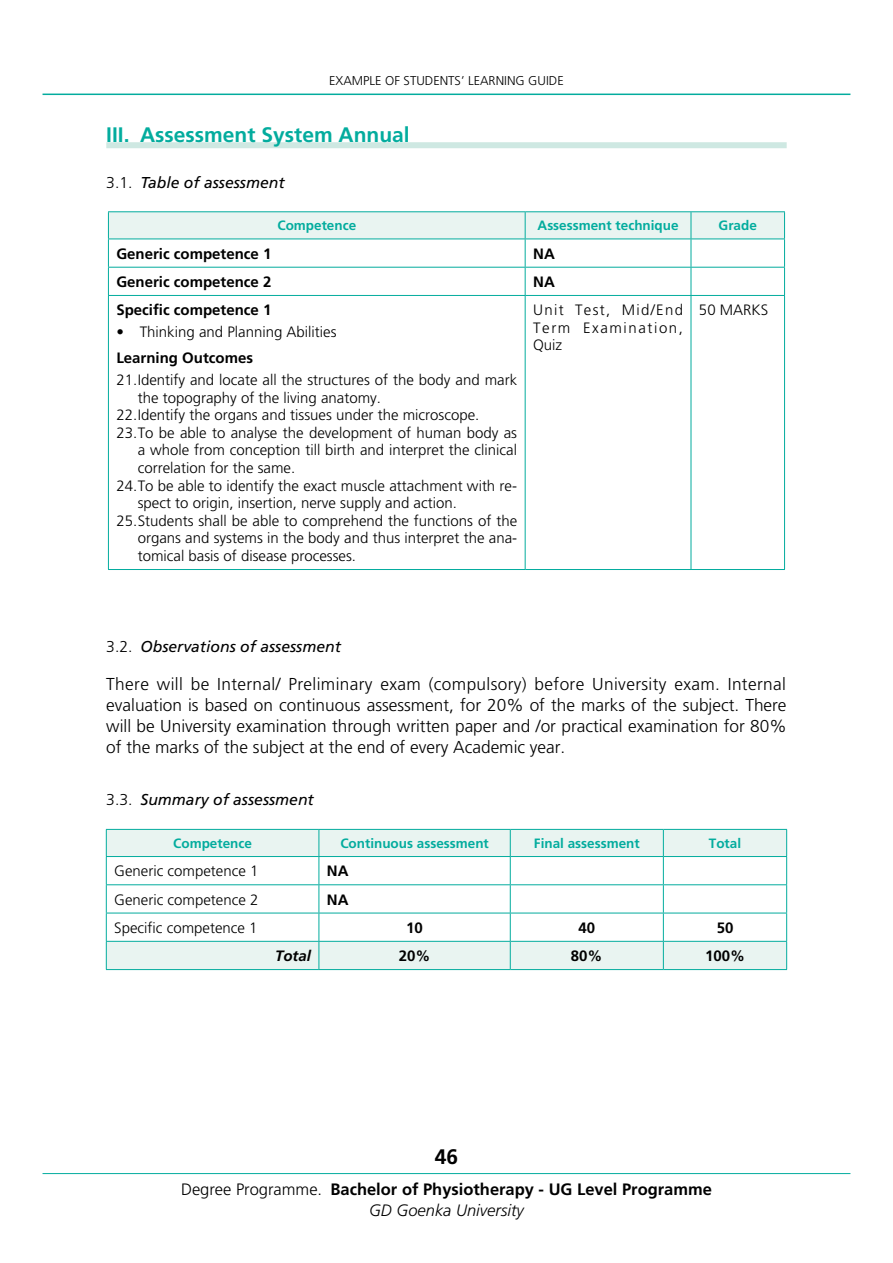
<style>
.page{position:relative;width:893px;height:1263px;background:#fff}
.page>*{position:absolute;margin:0;border:0;box-sizing:border-box;transform-origin:0 0}
.t1{font:700 21px "Frutiger LT Std";color:#03ac9e}
.t2{font:700 21px "Frutiger LT Std";color:#000}
.t3{font:300 17.25px/20.9px "Frutiger LT Std";color:#000;text-align:justify}
.t4{font:700 16.5px/21px "Frutiger LT Std";color:#000;text-align:center}
.t5{font:italic 15.75px "Frutiger LT Std";color:#000}
.t6{font:300 15px/17.5px "Frutiger LT Std";color:#000;text-align:justify}
.t7{font:700 15px "Frutiger LT Std";color:#000}
.t8{font:italic 700 15px "Frutiger LT Std";color:#000}
.t9{font:700 13.5px "Frutiger LT Std";color:#03ac9e}
.t10{font:300 12.75px "Frutiger LT Std";color:#000}
.s1{font-weight:300;font-style:normal}
.s2{font-weight:300}
.s3{font-weight:300;font-style:italic}
</style>
<div class="page">
<hr style="left:43px;top:94px;width:807px;height:1px;background:#03ac9e">
<hr style="left:43px;top:1173px;width:807px;height:1px;background:#03ac9e">
<div style="left:106px;top:142px;width:681px;height:6px;background:#cee8e2"></div>
<hr style="left:108px;top:211px;width:417px;height:1px;background:#03ac9e">
<hr style="left:525px;top:211px;width:166px;height:1px;background:#03ac9e">
<hr style="left:691px;top:211px;width:94px;height:1px;background:#03ac9e">
<svg style="left:108px;top:212px;width:677px;height:83px"></svg>
<hr style="left:108px;top:295px;width:417px;height:1px;background:#03ac9e">
<hr style="left:108px;top:296px;width:1px;height:273px;background:#03ac9e">
<hr style="left:525px;top:295px;width:166px;height:1px;background:#03ac9e">
<hr style="left:525px;top:296px;width:1px;height:273px;background:#03ac9e">
<hr style="left:691px;top:295px;width:94px;height:1px;background:#03ac9e">
<hr style="left:691px;top:296px;width:1px;height:273px;background:#03ac9e">
<hr style="left:784px;top:296px;width:1px;height:273px;background:#03ac9e">
<hr style="left:108px;top:569px;width:417px;height:1px;background:#03ac9e">
<hr style="left:525px;top:569px;width:166px;height:1px;background:#03ac9e">
<hr style="left:691px;top:569px;width:94px;height:1px;background:#03ac9e">
<svg style="left:107px;top:830px;width:679px;height:139px"></svg>
<hr style="left:106px;top:829px;width:213px;height:1px;background:#03ac9e">
<hr style="left:319px;top:829px;width:191px;height:1px;background:#03ac9e">
<hr style="left:510px;top:829px;width:153px;height:1px;background:#03ac9e">
<hr style="left:663px;top:829px;width:124px;height:1px;background:#03ac9e">
<hr style="left:106px;top:856px;width:213px;height:1px;background:#03ac9e">
<hr style="left:319px;top:856px;width:191px;height:1px;background:#03ac9e">
<hr style="left:510px;top:856px;width:153px;height:1px;background:#03ac9e">
<hr style="left:663px;top:856px;width:124px;height:1px;background:#03ac9e">
<hr style="left:106px;top:884px;width:213px;height:1px;background:#03ac9e">
<hr style="left:319px;top:884px;width:191px;height:1px;background:#03ac9e">
<hr style="left:510px;top:884px;width:153px;height:1px;background:#03ac9e">
<hr style="left:663px;top:884px;width:124px;height:1px;background:#03ac9e">
<hr style="left:106px;top:913px;width:213px;height:1px;background:#03ac9e">
<hr style="left:319px;top:913px;width:191px;height:1px;background:#03ac9e">
<hr style="left:510px;top:913px;width:153px;height:1px;background:#03ac9e">
<hr style="left:663px;top:913px;width:124px;height:1px;background:#03ac9e">
<hr style="left:106px;top:941px;width:213px;height:1px;background:#03ac9e">
<svg style="left:106px;top:830px;width:1px;height:139px"></svg>
<hr style="left:319px;top:941px;width:191px;height:1px;background:#03ac9e">
<svg style="left:319px;top:830px;width:1px;height:139px"></svg>
<hr style="left:510px;top:941px;width:153px;height:1px;background:#03ac9e">
<svg style="left:510px;top:830px;width:1px;height:139px"></svg>
<hr style="left:663px;top:941px;width:124px;height:1px;background:#03ac9e">
<svg style="left:663px;top:830px;width:1px;height:139px"></svg>
<svg style="left:786px;top:830px;width:1px;height:139px"></svg>
<hr style="left:106px;top:969px;width:213px;height:1px;background:#03ac9e">
<hr style="left:319px;top:969px;width:191px;height:1px;background:#03ac9e">
<hr style="left:510px;top:969px;width:153px;height:1px;background:#03ac9e">
<hr style="left:663px;top:969px;width:124px;height:1px;background:#03ac9e">
<p class="t10" style="left:329px;top:73px;width:23px">Example</p>
<p class="t10" style="left:385px;top:73px;width:33px">of Students</p>
<p class="t10" style="left:461px;top:73px;width:21px">’ Learning</p>
<p class="t10" style="left:528px;top:73px;width:17px">Guide</p>
<h1 class="t1" style="left:106px;top:123px;width:305px">III. Assessment System Annual</h1>
<p class="t5" style="left:106px;top:173px;width:180px"><span class="s1">3.1.</span> Table of assessment</p>
<p class="t9" style="left:277px;top:218px;width:80px">Competence</p>
<p class="t9" style="left:538px;top:218px;width:142px">Assessment technique</p>
<p class="t9" style="left:719px;top:218px;width:40px">Grade</p>
<p class="t7" style="left:116px;top:245px;width:157px">Generic competence 1</p>
<p class="t7" style="left:533px;top:245px;width:23px">NA</p>
<p class="t7" style="left:116px;top:273px;width:157px">Generic competence 2</p>
<p class="t7" style="left:533px;top:273px;width:23px">NA</p>
<p class="t7" style="left:116px;top:301px;width:157px">Specific competence 1</p>
<p class="t6" style="left:116px;top:323px;width:222px">• Thinking and Planning Abilities</p>
<p class="t7" style="left:116px;top:349px;width:138px">Learning Outcomes</p>
<p class="t6" style="left:116px;top:371px;width:402px">21.Identify and locate all the structures of the body and mark</p>
<p class="t6" style="left:138px;top:389px;width:245px">the topography of the living anatomy.</p>
<p class="t6" style="left:116px;top:406px;width:364px">22.Identify the organs and tissues under the microscope.</p>
<p class="t6" style="left:116px;top:424px;width:402px">23.To be able to analyse the development of human body as</p>
<p class="t6" style="left:138px;top:442px;width:381px">a whole from conception till birth and interpret the clinical</p>
<p class="t6" style="left:138px;top:459px;width:159px">correlation for the same.</p>
<p class="t6" style="left:116px;top:477px;width:402px">24.To be able to identify the exact muscle attachment with re-</p>
<p class="t6" style="left:138px;top:494px;width:321px">spect to origin, insertion, nerve supply and action.</p>
<p class="t6" style="left:116px;top:512px;width:402px">25.Students shall be able to comprehend the functions of the</p>
<p class="t6" style="left:138px;top:530px;width:381px">organs and systems in the body and thus interpret the ana-</p>
<p class="t6" style="left:138px;top:547px;width:220px">tomical basis of disease processes.</p>
<p class="t6" style="left:533px;top:301px;width:151px">Unit Test, Mid/End Term Examination, Quiz</p>
<p class="t6" style="left:699px;top:301px;width:71px">50 MARKS</p>
<p class="t5" style="left:106px;top:637px;width:236px"><span class="s1">3.2.</span> Observations of assessment</p>
<p class="t3" style="left:106px;top:674px;width:682px">There will be Internal/ Preliminary exam (compulsory) before University exam. Internal evaluation is based on continuous assessment, for 20% of the marks of the subject. There will be University examination through written paper and /or practical examination for 80% of the marks of the subject at the end of every Academic year.</p>
<p class="t5" style="left:106px;top:791px;width:209px"><span class="s1">3.3.</span> Summary of assessment</p>
<p class="t9" style="left:173px;top:835px;width:80px">Competence</p>
<p class="t9" style="left:340px;top:835px;width:150px">Continuous assessment</p>
<p class="t9" style="left:534px;top:835px;width:107px">Final assessment</p>
<p class="t9" style="left:709px;top:835px;width:34px">Total</p>
<p class="t6" style="left:114px;top:862px;width:146px">Generic competence 1</p>
<p class="t7" style="left:327px;top:862px;width:23px">NA</p>
<p class="t6" style="left:114px;top:891px;width:146px">Generic competence 2</p>
<p class="t7" style="left:327px;top:890px;width:23px">NA</p>
<p class="t6" style="left:114px;top:919px;width:145px">Specific competence 1</p>
<p class="t7" style="left:406px;top:919px;width:18px">10</p>
<p class="t7" style="left:578px;top:919px;width:18px">40</p>
<p class="t7" style="left:717px;top:919px;width:18px">50</p>
<p class="t8" style="left:275px;top:947px;width:37px">Total</p>
<p class="t7" style="left:399px;top:947px;width:33px">20%</p>
<p class="t7" style="left:571px;top:947px;width:33px">80%</p>
<p class="t7" style="left:705px;top:947px;width:42px">100%</p>
<h1 class="t2" style="left:435px;top:1144px;width:25px">46</h1>
<p class="t4" style="left:181px;top:1179px;width:532px"><span class="s2">Degree Programme.</span> Bachelor of Physiotherapy - UG Level Programme<br><span class="s3">GD Goenka University</span></p>
</div>
